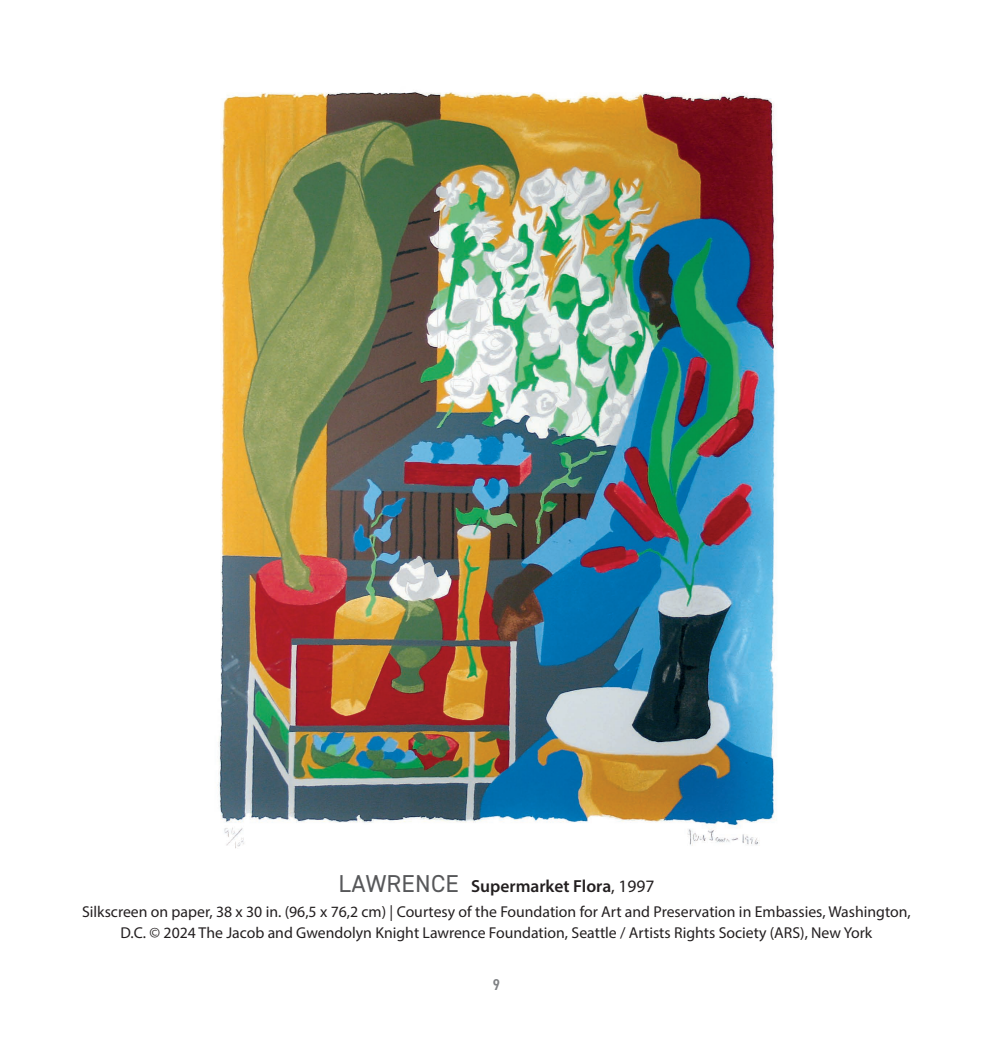
<style>
.page{position:relative;width:993px;height:1042px;background:#fff}
.page>*{position:absolute;margin:0;border:0;box-sizing:border-box;transform-origin:0 0}
.t1{font:600 17.5px "Myriad Pro";color:#231f20}
.t2{font:15.75px/21px "Myriad Pro";color:#231f20;text-align:center}
.t3{font:600 condensed 15.75px "DIN2014";color:#808285}
.s1{font-family:"DIN2014";font-weight:400;font-size:24.5px;color:#57585a}
.s2{font-weight:400}
</style>
<div class="page">
<img style="left:218px;top:92px;width:559px;height:757px">
<p class="t1" style="left:338px;top:875px;width:317px"><span class="s1">LAWRENCE</span> Supermarket Flora<span class="s2">, 1997</span></p>
<p class="t2" style="left:82px;top:901px;width:829px">Silkscreen on paper, 38 x 30 in. (96,5 x 76,2 cm) | Courtesy of the Foundation for Art and Preservation in Embassies, Washington,<br>D.C. © 2024 The Jacob and Gwendolyn Knight Lawrence Foundation, Seattle / Artists Rights Society (ARS), New York</p>
<p class="t3" style="left:492px;top:974px;width:9px">9</p>
</div>
